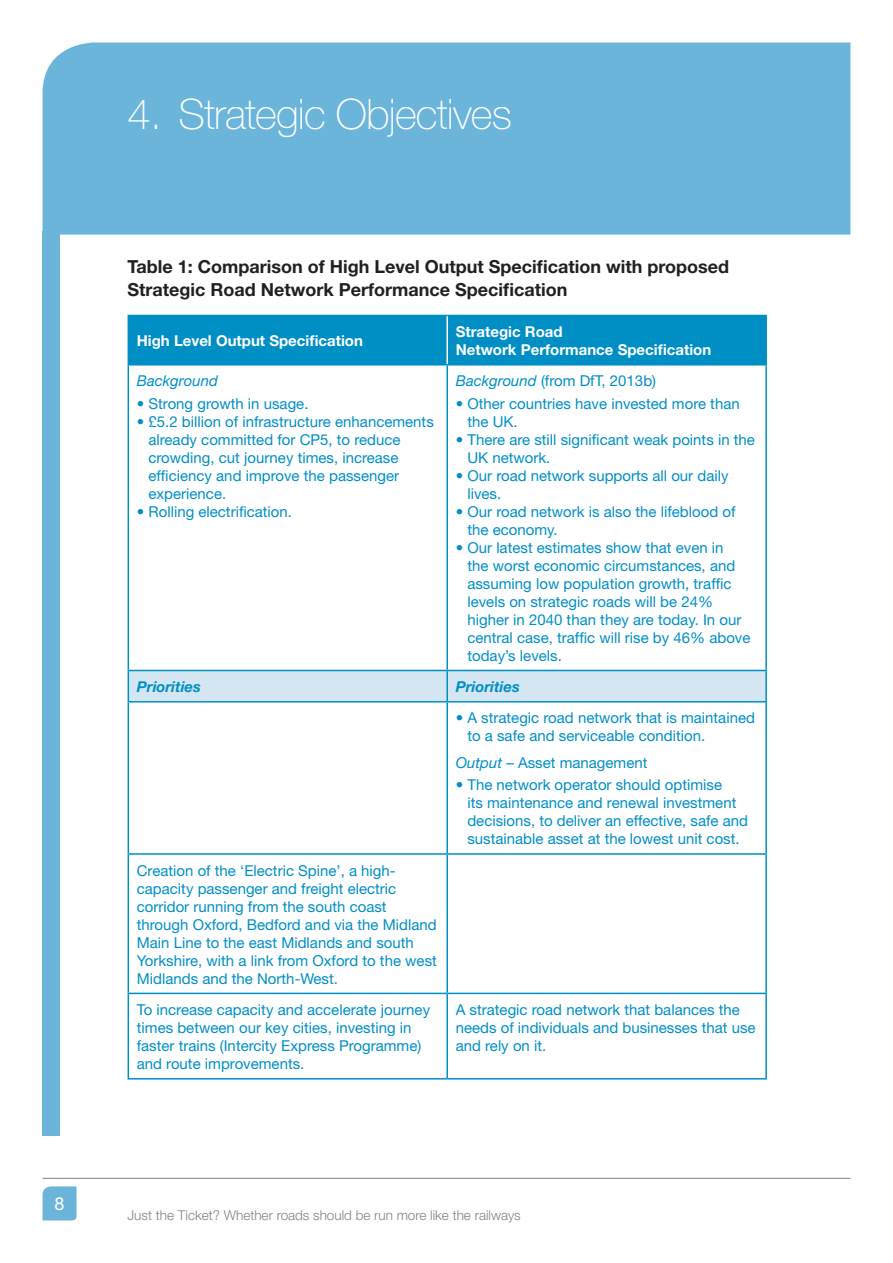
<style>
.page{position:relative;width:893px;height:1263px;background:#fff}
.page>*{position:absolute;margin:0;border:0;box-sizing:border-box;transform-origin:0 0}
.t1{font:100 42px "Helvetica Neue";letter-spacing:-.02em;color:#fff}
.t2{font:700 18px/22.5px "Helvetica Neue";color:#231f20}
.t3{font:18px "Helvetica Neue";color:#fff}
.t4{font:15px/18px "Helvetica Neue";color:#008fc5}
.t5{font:700 15px/18px "Helvetica Neue";color:#fff}
.t6{font:italic 700 15px "Helvetica Neue";color:#008fc5}
.t7{font:italic 15px "Helvetica Neue";color:#008fc5}
.t8{font:300 13.5px "Helvetica Neue";color:#808285}
.s1{font-style:italic}
</style>
<div class="page">
<div style="left:43px;top:43px;width:807px;height:192px;background:#6cb5da"></div>
<div style="left:43px;top:231px;width:17px;height:905px;background:#6cb5da"></div>
<hr style="left:43px;top:1178px;width:807px;height:1px;background:#808285">
<svg style="left:43px;top:1186px;width:34px;height:34px"></svg>
<div style="left:129px;top:316px;width:636px;height:48px;background:#008fc5"></div>
<div style="left:129px;top:671px;width:636px;height:30px;background:#d5e6f3"></div>
<hr style="left:128px;top:315px;width:319px;height:1px;background:#008fc5">
<hr style="left:128px;top:316px;width:1px;height:48px;background:#008fc5">
<hr style="left:447px;top:315px;width:320px;height:1px;background:#008fc5">
<hr style="left:765px;top:316px;width:2px;height:48px;background:#008fc5">
<hr style="left:128px;top:365px;width:1px;height:305px;background:#008fc5">
<hr style="left:446px;top:365px;width:2px;height:305px;background:#008fc5">
<hr style="left:765px;top:365px;width:2px;height:305px;background:#008fc5">
<hr style="left:128px;top:670px;width:319px;height:1px;background:#008fc5">
<hr style="left:128px;top:671px;width:1px;height:30px;background:#008fc5">
<hr style="left:447px;top:670px;width:320px;height:1px;background:#008fc5">
<hr style="left:765px;top:671px;width:2px;height:30px;background:#008fc5">
<hr style="left:128px;top:702px;width:1px;height:151px;background:#008fc5">
<hr style="left:446px;top:702px;width:2px;height:151px;background:#008fc5">
<hr style="left:765px;top:702px;width:2px;height:151px;background:#008fc5">
<hr style="left:128px;top:853px;width:319px;height:2px;background:#008fc5">
<hr style="left:128px;top:855px;width:1px;height:138px;background:#008fc5">
<hr style="left:447px;top:853px;width:320px;height:2px;background:#008fc5">
<hr style="left:446px;top:855px;width:2px;height:138px;background:#008fc5">
<hr style="left:765px;top:855px;width:2px;height:138px;background:#008fc5">
<hr style="left:128px;top:993px;width:319px;height:1px;background:#008fc5">
<hr style="left:128px;top:994px;width:1px;height:84px;background:#008fc5">
<hr style="left:447px;top:993px;width:320px;height:1px;background:#008fc5">
<hr style="left:446px;top:994px;width:2px;height:84px;background:#008fc5">
<hr style="left:765px;top:994px;width:2px;height:84px;background:#008fc5">
<hr style="left:128px;top:1078px;width:319px;height:1px;background:#008fc5">
<hr style="left:447px;top:1078px;width:320px;height:1px;background:#008fc5">
<hr style="left:446px;top:316px;width:2px;height:48px;background:#fff">
<hr style="left:128px;top:364px;width:319px;height:1px;background:#008fc5">
<hr style="left:447px;top:364px;width:320px;height:1px;background:#008fc5">
<hr style="left:128px;top:701px;width:319px;height:1px;background:#008fc5">
<hr style="left:447px;top:701px;width:320px;height:1px;background:#008fc5">
<hr style="left:446px;top:671px;width:2px;height:30px;background:#008fc5">
<p class="t3" style="left:55px;top:1193px;width:12px">8</p>
<h1 class="t1" style="left:128px;top:90px;width:386px">4. Strategic Objectives</h1>
<p class="t2" style="left:128px;top:255px;width:603px">Table 1: Comparison of High Level Output Specification with proposed<br>Strategic Road Network Performance Specification</p>
<p class="t5" style="left:137px;top:331px;width:228px">High Level Output Specification</p>
<p class="t5" style="left:456px;top:322px;width:257px">Strategic Road<br>Network Performance Specification</p>
<p class="t7" style="left:137px;top:372px;width:83px">Background</p>
<p class="t4" style="left:137px;top:394px;width:173px">• Strong growth in usage.</p>
<p class="t4" style="left:148px;top:412px;width:287px;text-indent:-12px">• £5.2 billion of infrastructure enhancements already committed for CP5, to reduce crowding, cut journey times, increase efficiency and improve the passenger experience.</p>
<p class="t4" style="left:137px;top:502px;width:157px">• Rolling electrification.</p>
<p class="t4" style="left:456px;top:372px;width:202px"><span class="s1">Background</span> (from DfT, 2013b)</p>
<p class="t4" style="left:467px;top:394px;width:274px;text-indent:-12px">• Other countries have invested more than the UK.</p>
<p class="t4" style="left:467px;top:430px;width:289px;text-indent:-12px">• There are still significant weak points in the<br>UK network.</p>
<p class="t4" style="left:467px;top:466px;width:263px;text-indent:-12px">• Our road network supports all our daily lives.</p>
<p class="t4" style="left:467px;top:502px;width:270px;text-indent:-12px">• Our road network is also the lifeblood of the economy.</p>
<p class="t4" style="left:467px;top:538px;width:285px;text-indent:-12px">• Our latest estimates show that even in<br>the worst economic circumstances, and assuming low population growth, traffic levels on strategic roads will be 24% higher in 2040 than they are today. In our central case, traffic will rise by 46% above today’s levels.</p>
<p class="t6" style="left:137px;top:677px;width:66px">Priorities</p>
<p class="t6" style="left:456px;top:677px;width:66px">Priorities</p>
<p class="t4" style="left:467px;top:709px;width:289px;text-indent:-12px">• A strategic road network that is maintained to a safe and serviceable condition.</p>
<p class="t4" style="left:456px;top:753px;width:193px"><span class="s1">Output</span> – Asset management</p>
<p class="t4" style="left:467px;top:776px;width:282px;text-indent:-12px">• The network operator should optimise<br>its maintenance and renewal investment decisions, to deliver an effective, safe and sustainable asset at the lowest unit cost.</p>
<p class="t4" style="left:137px;top:861px;width:302px">Creation of the ‘Electric Spine’, a high&shy;capacity passenger and freight electric corridor running from the south coast through Oxford, Bedford and via the Midland Main Line to the east Midlands and south Yorkshire, with a link from Oxford to the west Midlands and the North-West.</p>
<p class="t4" style="left:137px;top:1000px;width:295px">To increase capacity and accelerate journey times between our key cities, investing in faster trains (Intercity Express Programme) and route improvements.</p>
<p class="t4" style="left:456px;top:1000px;width:301px">A strategic road network that balances the needs of individuals and businesses that use and rely on it.</p>
<p class="t8" style="left:128px;top:1207px;width:395px">Just the Ticket? Whether roads should be run more like the railways</p>
</div>
